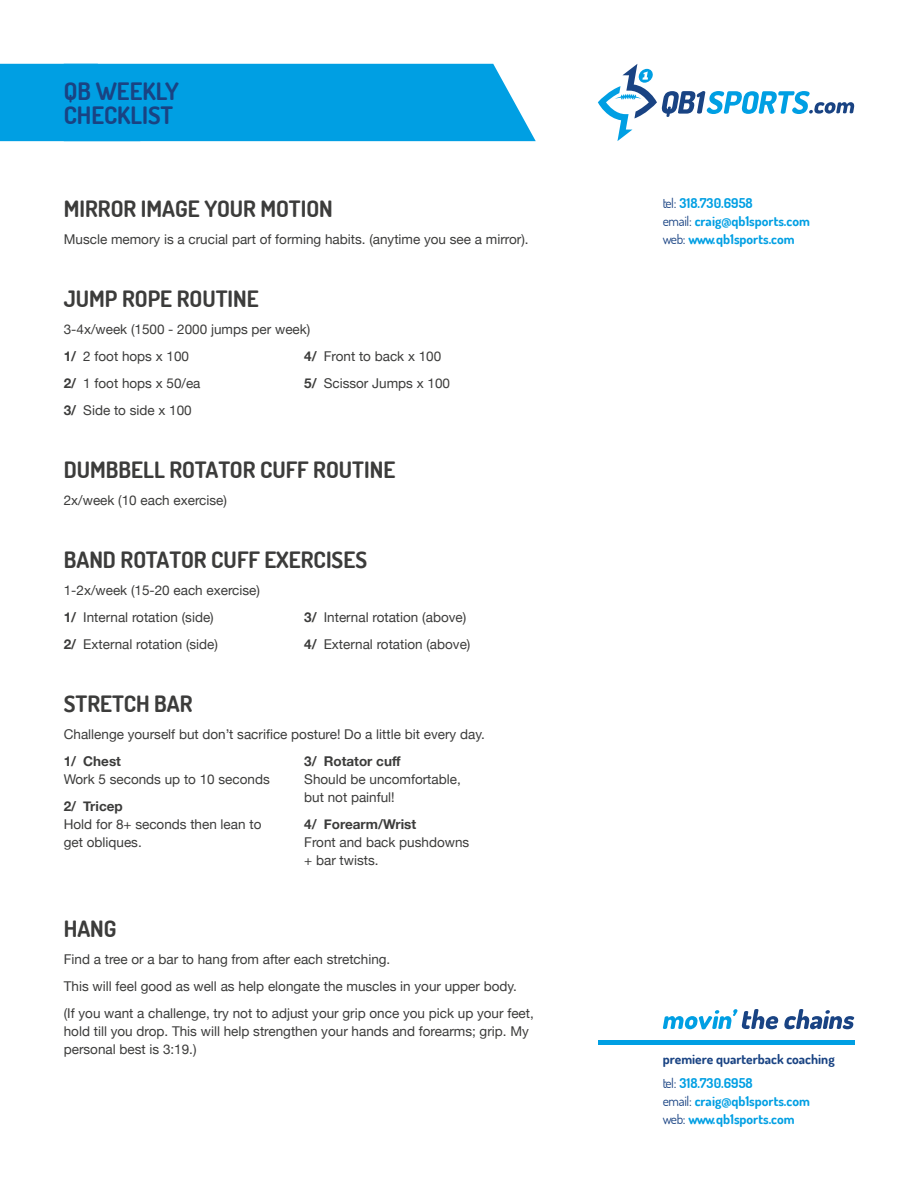
<style>
.page{position:relative;width:918px;height:1188px;background:#fff}
.page>*{position:absolute;margin:0;border:0;box-sizing:border-box;transform-origin:0 0}
.t1{font:700 24px/24px "Dosis";color:#194383}
.t2{font:700 22.5px "Dosis";color:#3c3c3b}
.t3{font:13.5px/27px "Helvetica Neue";color:#3c3c3b}
.t4{font:700 13.5px/18px "Dosis";color:#009fe3}
.t5{font:700 13.5px "Helvetica Neue";color:#3c3c3b}
.t6{font:700 13.5px "Dosis";color:#194383}
.s1{font-weight:700}
.s2{font-weight:400;color:#194383}
</style>
<div class="page">
<svg style="left:598px;top:64px;width:256px;height:77px"></svg>
<svg style="left:663px;top:1009px;width:115px;height:20px"></svg>
<svg style="left:784px;top:1009px;width:70px;height:20px"></svg>
<hr style="left:598px;top:1040px;width:256px;height:4px;background:#009fe3">
<div style="left:0;top:64px;width:536px;height:77px;background:#009fe3"></div>
<h1 class="t1" style="left:64px;top:78px;width:104px">QB WEEKLY<br>CHECKLIST</h1>
<h2 class="t2" style="left:64px;top:195px;width:271px">Mirror image your motion</h2>
<p class="t3" style="left:64px;top:227px;width:466px">Muscle memory is a crucial part of forming habits. (anytime you see a mirror).</p>
<h2 class="t2" style="left:64px;top:285px;width:197px">Jump rope routine</h2>
<p class="t3" style="left:64px;top:317px;width:248px">3-4x/week (1500 - 2000 jumps per week)<br><span class="s1">1/</span> 2 foot hops x 100<br><span class="s1">2/</span> 1 foot hops x 50/ea<br><span class="s1">3/</span> Side to side x 100</p>
<p class="t3" style="left:304px;top:344px;width:147px"><span class="s1">4/</span> Front to back x 100<br><span class="s1">5/</span> Scissor Jumps x 100</p>
<h2 class="t2" style="left:64px;top:456px;width:333px">Dumbbell Rotator Cuff Routine</h2>
<p class="t3" style="left:64px;top:488px;width:165px">2x/week (10 each exercise)</p>
<h2 class="t2" style="left:64px;top:546px;width:305px">Band Rotator Cuff Exercises</h2>
<p class="t3" style="left:64px;top:578px;width:198px">1-2x/week (15-20 each exercise)<br><span class="s1">1/</span> Internal rotation (side)<br><span class="s1">2/</span> External rotation (side)</p>
<p class="t3" style="left:304px;top:605px;width:168px"><span class="s1">3/</span> Internal rotation (above)<br><span class="s1">4/</span> External rotation (above)</p>
<h2 class="t2" style="left:64px;top:690px;width:130px">Stretch Bar</h2>
<p class="t3" style="left:64px;top:722px;width:423px">Challenge yourself but don’t sacrifice posture! Do a little bit every day.</p>
<p class="t5" style="left:64px;top:751px;width:59px">1/ Chest</p>
<p class="t3" style="left:64px;top:767px;width:208px">Work 5 seconds up to 10 seconds</p>
<p class="t5" style="left:64px;top:796px;width:60px">2/ Tricep</p>
<p class="t3" style="left:64px;top:816px;width:199px;line-height:18px">Hold for 8+ seconds then lean to get obliques.</p>
<p class="t5" style="left:304px;top:751px;width:98px">3/ Rotator cuff</p>
<p class="t3" style="left:304px;top:771px;width:158px;line-height:18px">Should be uncomfortable, but not painful!</p>
<p class="t5" style="left:304px;top:814px;width:113px">4/ Forearm/Wrist</p>
<p class="t3" style="left:304px;top:834px;width:167px;line-height:18px">Front and back pushdowns + bar twists.</p>
<h2 class="t2" style="left:64px;top:915px;width:54px">Hang</h2>
<p class="t3" style="left:64px;top:947px;width:472px">Find a tree or a bar to hang from after each stretching.<br>This will feel good as well as help elongate the muscles in your upper body.<br>(If you want a challenge, try not to adjust your grip once you pick up your feet,</p>
<p class="t3" style="left:64px;top:1023px;width:467px;line-height:18px">hold till you drop. This will help strengthen your hands and forearms; grip. My personal best is 3:19.)</p>
<p class="t4" style="left:663px;top:194px;width:149px"><span class="s2">tel:</span> 318.730.6958<br><span class="s2">email:</span> craig@qb1sports.com <span class="s2">web:</span> www.qb1sports.com</p>
<p class="t6" style="left:663px;top:1051px;width:173px">premiere quarterback coaching</p>
<p class="t4" style="left:663px;top:1074px;width:149px"><span class="s2">tel:</span> 318.730.6958<br><span class="s2">email:</span> craig@qb1sports.com <span class="s2">web:</span> www.qb1sports.com</p>
</div>
